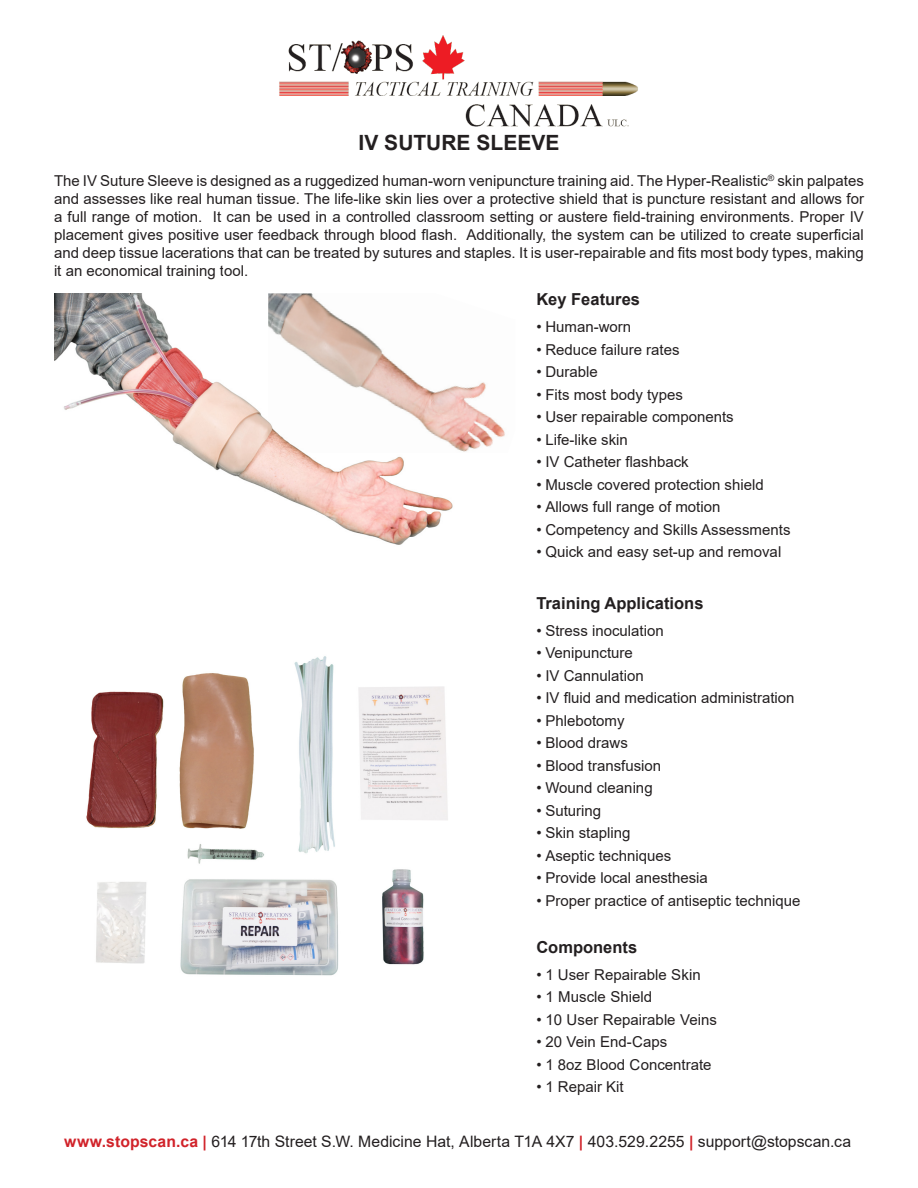
<style>
.page{position:relative;width:918px;height:1188px;background:#fff}
.page>*{position:absolute;margin:0;border:0;box-sizing:border-box;transform-origin:0 0}
.t1{font:700 21px "Arial";color:#231f20}
.t2{font:700 16.5px "Arial";color:#231f20}
.t3{font:15.75px "Arial";color:#231f20}
.t4{font:15px/18px "Arial";color:#231f20;text-align:justify}
.s1{font-weight:700;color:#d1232a}
</style>
<div class="page">
<img style="left:54px;top:293px;width:399px;height:252px">
<img style="left:86px;top:656px;width:362px;height:320px">
<img style="left:268px;top:293px;width:237px;height:160px">
<img style="left:279px;top:35px;width:359px;height:92px">
<p class="t1" style="left:359px;top:128px;width:202px">IV SUTURE SLEEVE</p>
<p class="t4" style="left:54px;top:171px;width:812px">The IV Suture Sleeve is designed as a ruggedized human-worn venipuncture training aid. The Hyper-Realistic<sup>®</sup> skin palpates and assesses like real human tissue. The life-like skin lies over a protective shield that is puncture resistant and allows for a full range of motion. It can be used in a controlled classroom setting or austere field-training environments. Proper IV placement gives positive user feedback through blood flash. Additionally, the system can be utilized to create superficial and deep tissue lacerations that can be treated by sutures and staples. It is user-repairable and fits most body types, making it an economical training tool.</p>
<p class="t2" style="left:536px;top:288px;width:105px">Key Features</p>
<p class="t4" style="left:536px;top:318px;width:96px">• Human-worn</p>
<p class="t4" style="left:536px;top:341px;width:145px">• Reduce failure rates</p>
<p class="t4" style="left:536px;top:363px;width:63px">• Durable</p>
<p class="t4" style="left:536px;top:386px;width:148px">• Fits most body types</p>
<p class="t4" style="left:536px;top:408px;width:199px">• User repairable components</p>
<p class="t4" style="left:536px;top:431px;width:93px">• Life-like skin</p>
<p class="t4" style="left:536px;top:453px;width:154px">• IV Catheter flashback</p>
<p class="t4" style="left:536px;top:476px;width:229px">• Muscle covered protection shield</p>
<p class="t4" style="left:536px;top:498px;width:186px">• Allows full range of motion</p>
<p class="t4" style="left:536px;top:521px;width:256px">• Competency and Skills Assessments</p>
<p class="t4" style="left:536px;top:543px;width:246px">• Quick and easy set-up and removal</p>
<p class="t2" style="left:536px;top:591px;width:169px">Training Applications</p>
<p class="t4" style="left:536px;top:621px;width:129px">• Stress inoculation</p>
<p class="t4" style="left:536px;top:644px;width:98px">• Venipuncture</p>
<p class="t4" style="left:536px;top:666px;width:109px">• IV Cannulation</p>
<p class="t4" style="left:536px;top:689px;width:260px">• IV fluid and medication administration</p>
<p class="t4" style="left:536px;top:711px;width:90px">• Phlebotomy</p>
<p class="t4" style="left:536px;top:734px;width:93px">• Blood draws</p>
<p class="t4" style="left:536px;top:756px;width:126px">• Blood transfusion</p>
<p class="t4" style="left:536px;top:779px;width:118px">• Wound cleaning</p>
<p class="t4" style="left:536px;top:801px;width:66px">• Suturing</p>
<p class="t4" style="left:536px;top:824px;width:96px">• Skin stapling</p>
<p class="t4" style="left:536px;top:846px;width:136px">• Aseptic techniques</p>
<p class="t4" style="left:536px;top:869px;width:173px">• Provide local anesthesia</p>
<p class="t4" style="left:536px;top:891px;width:266px">• Proper practice of antiseptic technique</p>
<p class="t2" style="left:536px;top:935px;width:102px">Components</p>
<p class="t4" style="left:536px;top:965px;width:166px">• 1 User Repairable Skin</p>
<p class="t4" style="left:536px;top:988px;width:117px">• 1 Muscle Shield</p>
<p class="t4" style="left:536px;top:1010px;width:182px">• 10 User Repairable Veins</p>
<p class="t4" style="left:536px;top:1033px;width:132px">• 20 Vein End-Caps</p>
<p class="t4" style="left:536px;top:1055px;width:177px">• 1 8oz Blood Concentrate</p>
<p class="t4" style="left:536px;top:1078px;width:89px">• 1 Repair Kit</p>
<p class="t3" style="left:64px;top:1131px;width:789px"><span class="s1">www.stopscan.ca |</span> 614 17th Street S.W. Medicine Hat, Alberta T1A 4X7 <span class="s1">|</span> 403.529.2255 <span class="s1">|</span> support@stopscan.ca</p>
</div>
